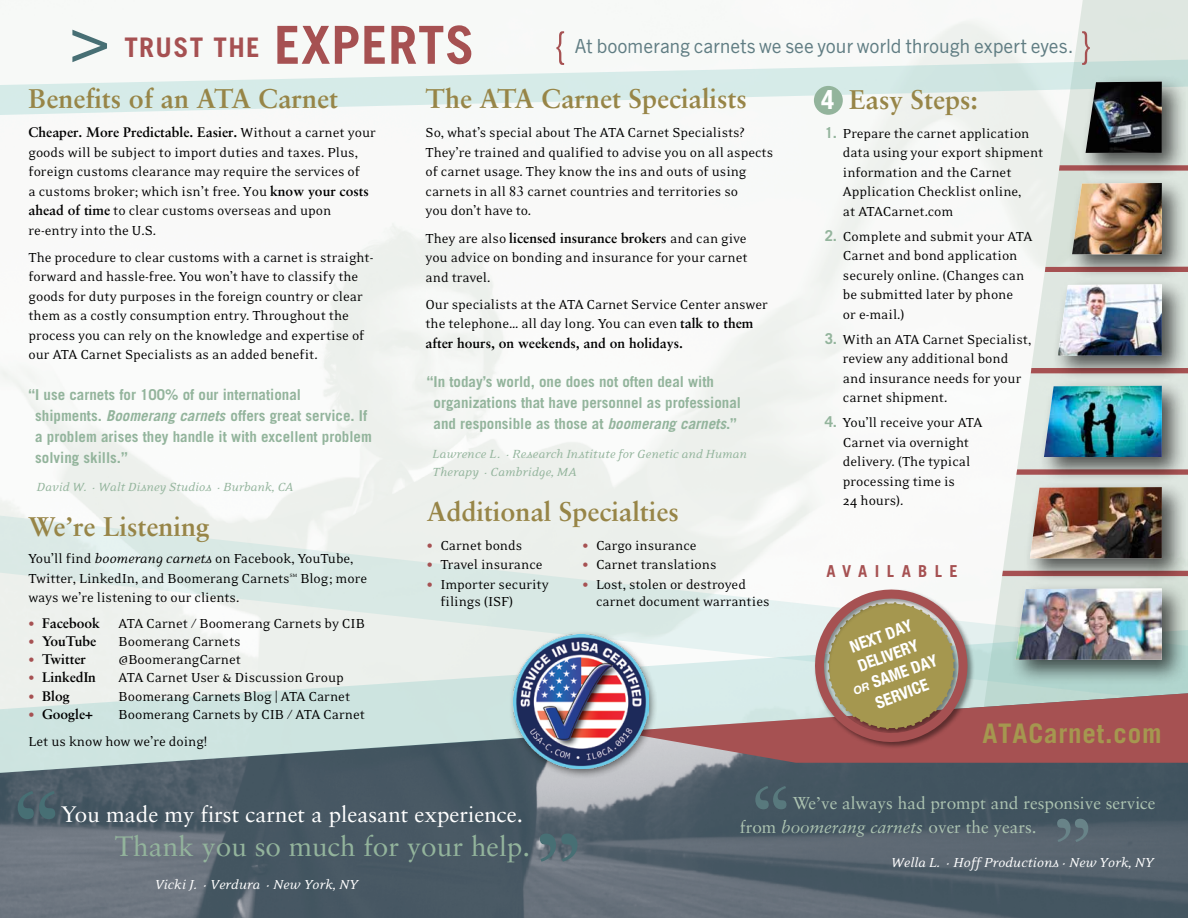
<style>
.page{position:relative;width:1188px;height:918px;background:#fff}
.page>*{position:absolute;margin:0;border:0;box-sizing:border-box;transform-origin:0 0}
.t1{font:105px "Sabon";color:#476f74}
.t2{font:87px "Sabon";color:#58797d}
.t3{font:87px "Sabon";color:#688388}
.t4{font:28.05px "Sabon";color:#93b49c}
.t5{font:700 27px "Sabon";color:#978547}
.t6{font:700 27px "Trade Gothic";color:#a65152}
.t7{font:700 27px "Trade Gothic";letter-spacing:.03em;color:#a5974f}
.t8{font:22.35px "Sabon";color:#fff}
.t9{font:21px "Trade Gothic Rgl";letter-spacing:-.005em;color:#607d83}
.t10{font:17.25px/24.5px "Sabon";color:#acc3b1}
.t11{font:700 16.5px "Trade Gothic";letter-spacing:.45em;color:#a65152}
.t12{font:700 condensed 16.35px/20.4px "Helvetica Neue";color:#fff;text-align:center}
.t13{font:15px/19.5px "Eidetic Neo";color:#000}
.t14{font:700 15px/21px "Trade Gothic";color:#93b49c}
.t15{font:italic 15px "Eidetic Neo";color:#fff}
.t16{font:700 13.8px "Sabon";color:#000}
.t17{font:italic 13.5px/18px "Eidetic Neo";color:#93b49c}
.t18{font:5.4px "Eidetic Neo";color:#000}
.s1{font-size:52.5px}
.s2{font-family:"Eidetic Neo";font-weight:400;font-size:15px}
.s3{font-family:"Sabon";font-weight:700;font-size:13.8px}
.s4{font-style:italic}
.s5{font-size:9px}
.s6{font-family:"Trade Gothic";font-weight:300;font-size:12px;color:#a65152}
.s7{font-family:"Sabon";font-size:13.8px}
.s8{font-family:"Helvetica Neue";font-stretch:condensed;color:#fff}
.s9{font-family:"Trade Gothic";font-weight:700;color:#93b49c}
.s10{font-style:italic;font-stretch:normal;font-size:11.1px}
.s11{font-size:10.5px}
</style>
<div class="page">
<svg style="left:951px;top:0;width:237px;height:514px"></svg>
<img style="left:0;top:774px;width:1188px;height:144px">
<svg style="left:1059px;top:165px;width:129px;height:6px"></svg>
<svg style="left:1045px;top:267px;width:143px;height:5px"></svg>
<svg style="left:1031px;top:368px;width:157px;height:5px"></svg>
<svg style="left:1016px;top:469px;width:172px;height:6px"></svg>
<svg style="left:0;top:59px;width:1188px;height:56px;fill:#d7ebe9"></svg>
<svg style="left:0;top:705px;width:1188px;height:69px;background:#9db1b3"></svg>
<svg style="left:0;top:514px;width:1188px;height:191px;fill:#ecf0ec"></svg>
<div style="left:1064px;top:175px;width:122px;height:105px;background:#000;opacity:.65"></div>
<img style="left:1072px;top:183px;width:90px;height:71px">
<div style="left:1050px;top:276px;width:136px;height:105px;background:#000;opacity:.65"></div>
<img style="left:1058px;top:284px;width:104px;height:72px">
<div style="left:1036px;top:378px;width:150px;height:104px;background:#000;opacity:.65"></div>
<img style="left:1044px;top:386px;width:118px;height:71px">
<div style="left:1022px;top:479px;width:164px;height:105px;background:#000;opacity:.65"></div>
<img style="left:1030px;top:487px;width:132px;height:71px">
<svg style="left:72px;top:30px;width:35px;height:32px"></svg>
<div style="left:1077px;top:73px;width:109px;height:105px;background:#000;opacity:.65"></div>
<img style="left:1086px;top:82px;width:76px;height:71px">
<svg style="left:556px;top:31px;width:8px;height:34px"></svg>
<svg style="left:1082px;top:31px;width:8px;height:34px"></svg>
<div style="left:814px;top:86px;width:29px;height:29px;background:#93b49c;border-radius:50%"></div>
<div style="left:1007px;top:580px;width:179px;height:105px;background:#dae2dc"></div>
<svg style="left:617px;top:585px;width:571px;height:178px;background:#b6a49a"></svg>
<div style="left:508px;top:630px;width:150px;height:149px;background:#000;opacity:.5"></div>
<img style="left:513px;top:634px;width:135px;height:135px">
<h3 class="t6" style="left:124px;top:31px;width:347px">Trust the <span class="s1">EXPERTS</span></h3>
<h3 class="t9" style="left:575px;top:32px;width:501px">At boomerang carnets we see your world through expert eyes.</h3>
<h3 class="t5" style="left:28px;top:82px;width:311px">Benefits of an ATA Carnet</h3>
<p class="t16" style="left:28px;top:124px;width:349px">Cheaper. More Predictable. Easier. <span class="s2">Without a carnet your</span></p>
<p class="t13" style="left:28px;top:143px;width:342px">goods will be subject to import duties and taxes. Plus, foreign customs clearance may require the services of a customs broker; which isn’t free. You <span class="s3">know your costs ahead of time</span> to clear customs overseas and upon re-entry into the U.S.</p>
<p class="t13" style="left:29px;top:248px;width:346px">The procedure to clear customs with a carnet is straight&shy;forward and hassle-free. You won’t have to classify the goods for duty purposes in the foreign country or clear them as a costly consumption entry. Throughout the process you can rely on the knowledge and expertise of our ATA Carnet Specialists as an added benefit.</p>
<p class="t14" style="left:35px;top:384px;width:338px;text-indent:-7px">“ I use carnets for 100% of our international<br>shipments. <span class="s4">Boomerang carnets</span> offers great service. If a problem arises they handle it with excellent problem solving skills.”</p>
<p class="t17" style="left:37px;top:479px;width:258px">David W. <span class="s5">•</span> Walt Disney Studios <span class="s5">•</span> Burbank, CA</p>
<h3 class="t5" style="left:29px;top:510px;width:183px">We’re Listening</h3>
<p class="t13" style="left:29px;top:549px;width:326px">You’ll find <span class="s4">boomerang carnets</span> on Facebook, YouTube,<br>Twitter, LinkedIn, and Boomerang Carnets</p>
<p class="t18" style="left:290px;top:573px;width:9px">SM</p>
<p class="t13" style="left:300px;top:569px;width:68px">Blog; more</p>
<p class="t13" style="left:29px;top:588px;width:212px">ways we’re listening to our clients.</p>
<p class="t13" style="left:29px;top:614px;width:338px"><span class="s6">•</span> <span class="s3">Facebook</span> ATA Carnet / Boomerang Carnets by CIB</p>
<p class="t16" style="left:29px;top:633px;width:69px"><span class="s6">•</span> YouTube</p>
<p class="t13" style="left:119px;top:632px;width:124px">Boomerang Carnets</p>
<p class="t16" style="left:29px;top:651px;width:59px"><span class="s6">•</span> Twitter</p>
<p class="t13" style="left:119px;top:650px;width:124px">@BoomerangCarnet</p>
<p class="t16" style="left:29px;top:669px;width:69px"><span class="s6">•</span> LinkedIn</p>
<p class="t13" style="left:119px;top:668px;width:227px">ATA Carnet User &amp; Discussion Group</p>
<p class="t16" style="left:29px;top:688px;width:43px"><span class="s6">•</span> Blog</p>
<p class="t13" style="left:119px;top:688px;width:233px">Boomerang Carnets Blog | ATA Carnet</p>
<p class="t16" style="left:29px;top:706px;width:66px"><span class="s6">•</span> Google+</p>
<p class="t13" style="left:29px;top:702px;width:338px;line-height:27px;text-indent:90px">Boomerang Carnets by CIB / ATA Carnet<br>Let us know how we’re doing!</p>
<h3 class="t5" style="left:426px;top:82px;width:323px">The ATA Carnet Specialists</h3>
<p class="t13" style="left:426px;top:124px;width:349px">So, what’s special about The ATA Carnet Specialists?<br>They’re trained and qualified to advise you on all aspects of carnet usage. They know the ins and outs of using carnets in all <span class="s7">83</span> carnet countries and territories so<br>you don’t have to.</p>
<p class="t16" style="left:426px;top:229px;width:323px"><span class="s2">They are also</span> licensed insurance brokers <span class="s2">and can give</span></p>
<p class="t13" style="left:426px;top:248px;width:324px">you advice on bonding and insurance for your carnet and travel.</p>
<p class="t13" style="left:426px;top:295px;width:344px">Our specialists at the ATA Carnet Service Center answer the telephone… all day long. You can even <span class="s3">talk to them</span></p>
<p class="t16" style="left:426px;top:334px;width:259px">after hours, on weekends, and on holidays.</p>
<p class="t14" style="left:434px;top:371px;width:309px;text-indent:-7px">“ I n today’s world, one does not often deal with organizations that have personnel as professional and responsible as those at <span class="s4">boomerang carnets</span>.”</p>
<p class="t17" style="left:432px;top:445px;width:316px">Lawrence L. <span class="s5">•</span> Research Institute for Genetic and Human<br>Therapy <span class="s5">•</span> Cambridge, MA</p>
<h3 class="t5" style="left:427px;top:495px;width:254px">Additional Specialties</h3>
<p class="t13" style="left:427px;top:536px;width:97px"><span class="s6">•</span> Carnet bonds</p>
<p class="t13" style="left:583px;top:536px;width:115px"><span class="s6">•</span> Cargo insurance</p>
<p class="t13" style="left:427px;top:555px;width:117px"><span class="s6">•</span> Travel insurance</p>
<p class="t13" style="left:583px;top:555px;width:135px"><span class="s6">•</span> Carnet translations</p>
<p class="t13" style="left:427px;top:575px;width:123px"><span class="s6">•</span> Importer security</p>
<p class="t13" style="left:583px;top:575px;width:165px"><span class="s6">•</span> Lost, stolen or destroyed</p>
<p class="t13" style="left:440px;top:592px;width:74px">filings (ISF)</p>
<p class="t13" style="left:596px;top:592px;width:175px">carnet document warranties</p>
<h3 class="t5" style="left:821px;top:83px;width:158px"><span class="s8">4</span> Easy Steps:</h3>
<p class="t13" style="left:843px;top:124px;width:202px;text-indent:-18px"><span class="s9">1.</span> Prepare the carnet application data using your export shipment information and the Carnet<br>Application Checklist online,<br>at ATACarnet.com</p>
<p class="t13" style="left:843px;top:227px;width:191px;text-indent:-18px"><span class="s9">2.</span> Complete and submit your ATA<br>Carnet and bond application securely online. (Changes can be submitted later by phone<br>or e-mail.)</p>
<p class="t13" style="left:843px;top:330px;width:190px;text-indent:-18px"><span class="s9">3.</span> With an ATA Carnet Specialist, review any additional bond and insurance needs for your carnet shipment.</p>
<p class="t13" style="left:843px;top:413px;width:141px;text-indent:-18px"><span class="s9">4.</span> You’ll receive your ATA<br>Carnet via overnight delivery. (The typical processing time is<br>24 hours).</p>
<p class="t11" style="left:826px;top:561px;width:133px">Available</p>
<p class="t12" style="left:835px;top:641px;width:91px;rotate:-20deg">Next day<br>Delivery<br><span class="s10">or</span> same day<br>Service</p>
<h3 class="t7" style="left:982px;top:717px;width:181px">ATACarnet.com</h3>
<h1 class="t1" style="left:7px;top:765px;width:60px">“</h1>
<h3 class="t8" style="left:61px;top:801px;width:464px">You made my first carnet a pleasant experience.</h3>
<h3 class="t4" style="left:115px;top:829px;width:417px">Thank you so much for your help.</h3>
<p class="t15" style="left:155px;top:877px;width:205px">Vicki J. <span class="s11">•</span> Verdura <span class="s11">•</span> New York, NY</p>
<h1 class="t1" style="left:530px;top:808px;width:60px">”</h1>
<h2 class="t2" style="left:747px;top:765px;width:50px">“</h2>
<p class="t10" style="left:740px;top:790px;width:417px;text-indent:53px">We’ve always had prompt and responsive service from <span class="s4">boomerang carnets</span> over the years.</p>
<h2 class="t3" style="left:1049px;top:797px;width:50px">”</h2>
<p class="t15" style="left:891px;top:855px;width:264px">Wella L. <span class="s11">•</span> Hoff Productions <span class="s11">•</span> New York, NY</p>
</div>
